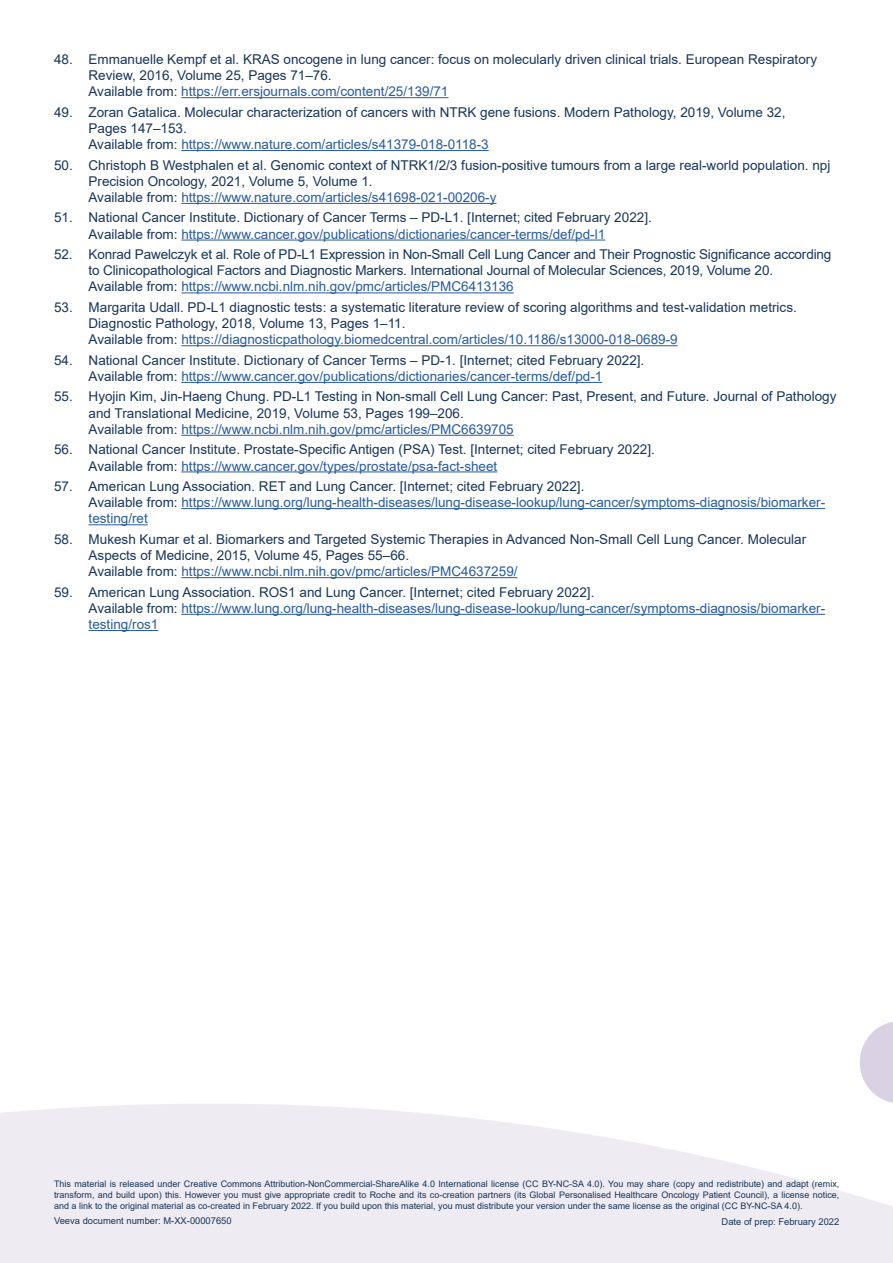
<style>
.page{position:relative;width:893px;height:1263px;background:#fff}
.page>*{position:absolute;margin:0;border:0;box-sizing:border-box;transform-origin:0 0}
.t1{font:13.5px/16.2px "Arial";color:#173558}
.t2{font:13.5px/16.2px "Arial";color:#275b9b}
.t3{font:9.3px "Arial";color:#173558}
.t4{font:9px/10.8px "Arial";color:#173558;text-align:justify}
.s1{color:#275b9b}
.s2{color:#173558}
</style>
<div class="page">
<svg style="left:860px;top:1022px;width:33px;height:81px"></svg>
<svg style="left:0;top:1104px;width:893px;height:159px;fill:#efebf3"></svg>
<hr style="left:181px;top:97px;width:267px;height:1px;background:#275b9b">
<hr style="left:181px;top:150px;width:308px;height:1px;background:#275b9b">
<hr style="left:181px;top:203px;width:315px;height:1px;background:#275b9b">
<hr style="left:181px;top:240px;width:424px;height:1px;background:#275b9b">
<hr style="left:181px;top:292px;width:333px;height:1px;background:#275b9b">
<hr style="left:181px;top:345px;width:497px;height:1px;background:#275b9b">
<hr style="left:181px;top:382px;width:421px;height:1px;background:#275b9b">
<hr style="left:181px;top:435px;width:333px;height:1px;background:#275b9b">
<hr style="left:181px;top:471px;width:316px;height:1px;background:#275b9b">
<hr style="left:181px;top:508px;width:644px;height:1px;background:#275b9b">
<hr style="left:88px;top:524px;width:60px;height:1px;background:#275b9b">
<hr style="left:181px;top:577px;width:336px;height:1px;background:#275b9b">
<hr style="left:181px;top:614px;width:644px;height:1px;background:#275b9b">
<hr style="left:88px;top:630px;width:70px;height:1px;background:#275b9b">
<p class="t1" style="left:89px;top:51px;width:730px;text-indent:-35px">48. Emmanuelle Kempf et al. KRAS oncogene in lung cancer: focus on molecularly driven clinical trials. European Respiratory<br>Review, 2016, Volume 25, Pages 71–76.<br>Available from: <span class="s1">https://err.ersjournals.com/content/25/139/71</span></p>
<p class="t1" style="left:89px;top:104px;width:698px;text-indent:-35px">49. Zoran Gatalica. Molecular characterization of cancers with NTRK gene fusions. Modern Pathology, 2019, Volume 32,<br>Pages 147–153.<br>Available from: <span class="s1">https://www.nature.com/articles/s41379-018-0118-3</span></p>
<p class="t1" style="left:89px;top:157px;width:743px;text-indent:-35px">50. Christoph B Westphalen et al. Genomic context of NTRK1/2/3 fusion-positive tumours from a large real-world population. npj<br>Precision Oncology, 2021, Volume 5, Volume 1.<br>Available from: <span class="s1">https://www.nature.com/articles/s41698-021-00206-y</span></p>
<p class="t1" style="left:89px;top:209px;width:565px;text-indent:-35px">51. National Cancer Institute. Dictionary of Cancer Terms – PD-L1. [Internet; cited February 2022].<br>Available from: <span class="s1">https://www.cancer.gov/publications/dictionaries/cancer-terms/def/pd-l1</span></p>
<p class="t1" style="left:89px;top:246px;width:744px;text-indent:-35px">52. Konrad Pawelczyk et al. Role of PD-L1 Expression in Non-Small Cell Lung Cancer and Their Prognostic Significance according to Clinicopathological Factors and Diagnostic Markers. International Journal of Molecular Sciences, 2019, Volume 20.<br>Available from: <span class="s1">https://www.ncbi.nlm.nih.gov/pmc/articles/PMC6413136</span></p>
<p class="t1" style="left:89px;top:299px;width:710px;text-indent:-35px">53. Margarita Udall. PD-L1 diagnostic tests: a systematic literature review of scoring algorithms and test-validation metrics.<br>Diagnostic Pathology, 2018, Volume 13, Pages 1–11.<br>Available from: <span class="s1">https://diagnosticpathology.biomedcentral.com/articles/10.1186/s13000-018-0689-9</span></p>
<p class="t1" style="left:54px;top:352px;width:592px;text-align:center">54. National Cancer Institute. Dictionary of Cancer Terms – PD-1. [Internet; cited February 2022].<br>Available from: <span class="s1">https://www.cancer.gov/publications/dictionaries/cancer-terms/def/pd-1</span></p>
<p class="t1" style="left:89px;top:388px;width:749px;text-indent:-35px">55. Hyojin Kim, Jin-Haeng Chung. PD-L1 Testing in Non-small Cell Lung Cancer: Past, Present, and Future. Journal of Pathology and Translational Medicine, 2019, Volume 53, Pages 199–206.<br>Available from: <span class="s1">https://www.ncbi.nlm.nih.gov/pmc/articles/PMC6639705</span></p>
<p class="t1" style="left:89px;top:441px;width:568px;text-indent:-35px">56. National Cancer Institute. Prostate-Specific Antigen (PSA) Test. [Internet; cited February 2022].<br>Available from: <span class="s1">https://www.cancer.gov/types/prostate/psa-fact-sheet</span></p>
<p class="t2" style="left:89px;top:478px;width:738px;text-indent:-35px"><span class="s2">57. American Lung Association. RET and Lung Cancer. [Internet; cited February 2022].<br>Available from:</span> https://www.lung.org/lung-health-diseases/lung-disease-lookup/lung-cancer/symptoms-diagnosis/biomarker&shy;testing/ret</p>
<p class="t1" style="left:89px;top:531px;width:719px;text-indent:-35px">58. Mukesh Kumar et al. Biomarkers and Targeted Systemic Therapies in Advanced Non-Small Cell Lung Cancer. Molecular<br>Aspects of Medicine, 2015, Volume 45, Pages 55–66.<br>Available from: <span class="s1">https://www.ncbi.nlm.nih.gov/pmc/articles/PMC4637259/</span></p>
<p class="t2" style="left:89px;top:584px;width:738px;text-indent:-35px"><span class="s2">59. American Lung Association. ROS1 and Lung Cancer. [Internet; cited February 2022].<br>Available from:</span> https://www.lung.org/lung-health-diseases/lung-disease-lookup/lung-cancer/symptoms-diagnosis/biomarker&shy;testing/ros1</p>
<p class="t4" style="left:54px;top:1178px;width:787px">This material is released under Creative Commons Attribution-NonCommercial-ShareAlike 4.0 International license (CC BY-NC-SA 4.0). You may share (copy and redistribute) and adapt (remix, transform, and build upon) this. However you must give appropriate credit to Roche and its co-creation partners (its Global Personalised Healthcare Oncology Patient Council), a license notice, and a link to the original material as co-created in February 2022. If you build upon this material, you must distribute your version under the same license as the original (CC BY-NC-SA 4.0).</p>
<p class="t3" style="left:54px;top:1214px;width:179px">Veeva document number: M-XX-00007650</p>
<p class="t3" style="left:722px;top:1215px;width:119px">Date of prep: February 2022</p>
</div>
